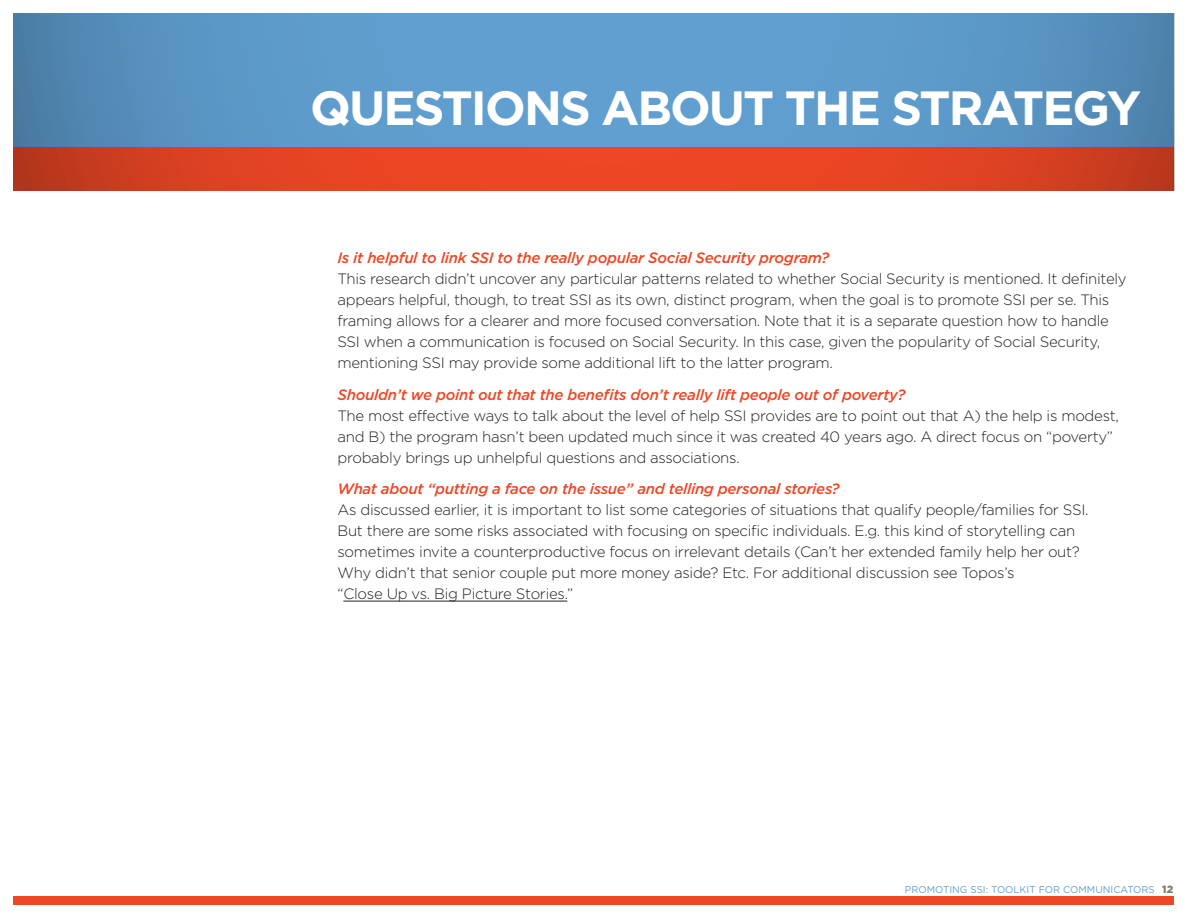
<style>
.page{position:relative;width:1188px;height:918px;background:#fff}
.page>*{position:absolute;margin:0;border:0;box-sizing:border-box;transform-origin:0 0}
.t1{font:700 48px "Gotham";letter-spacing:-.04em;color:#fff}
.SUB{font:300 15px/21px "Gotham";letter-spacing:-.02em;color:#231f20}
.t2{font:9.75px "Gotham";color:#609fcf}
.s1{font-weight:500;font-style:italic;color:#ed4725}
.s2{font-weight:900;font-size:10.5px;color:#7c7c71}
</style>
<div class="page">
<div style="left:14px;top:896px;width:1160px;height:8px;background:#ed4725"></div>
<hr style="left:343px;top:601px;width:224px;height:1px;background:#231f20">
<svg style="left:14px;top:14px;width:1160px;height:177px;background:#7b829d"></svg>
<p class="t1" style="left:310px;top:80px;width:833px">QUESTIONS ABOUT THE STRATEGY</p>
<p class="SUB" style="left:338px;top:247px;width:791px"><span class="s1">Is it helpful to link SSI to the really popular Social Security program?<br></span>This research didn’t uncover any particular patterns related to whether Social Security is mentioned. It definitely appears helpful, though, to treat SSI as its own, distinct program, when the goal is to promote SSI per se. This framing allows for a clearer and more focused conversation. Note that it is a separate question how to handle SSI when a communication is focused on Social Security. In this case, given the popularity of Social Security, mentioning SSI may provide some additional lift to the latter program.</p>
<p class="SUB" style="left:338px;top:384px;width:783px"><span class="s1">Shouldn’t we point out that the benefits don’t really lift people out of poverty?<br></span>The most effective ways to talk about the level of help SSI provides are to point out that A) the help is modest, and B) the program hasn’t been updated much since it was created 40 years ago. A direct focus on “poverty” probably brings up unhelpful questions and associations.</p>
<p class="SUB" style="left:338px;top:478px;width:753px"><span class="s1">What about “putting a face on the issue” and telling personal stories?<br></span>As discussed earlier, it is important to list some categories of situations that qualify people/families for SSI.<br>But there are some risks associated with focusing on specific individuals. E.g. this kind of storytelling can sometimes invite a counterproductive focus on irrelevant details (Can’t her extended family help her out?<br>Why didn’t that senior couple put more money aside? Etc. For additional discussion see Topos’s<br>“Close Up vs. Big Picture Stories.”</p>
<p class="t2" style="left:905px;top:884px;width:270px">PROMOTING SSI: TOOLKIT FOR COMMUNICATORS <span class="s2">12</span></p>
</div>
